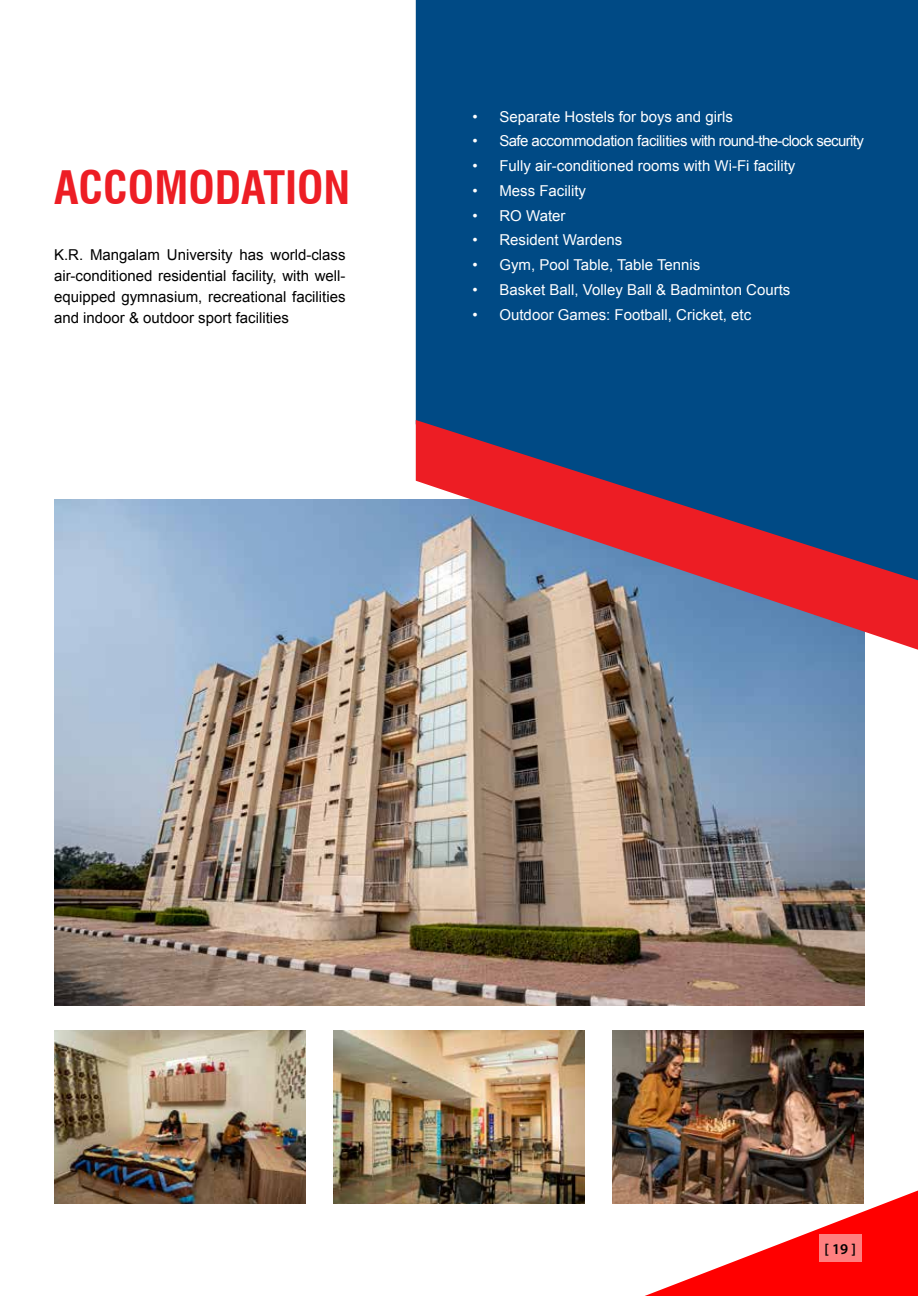
<style>
.page{position:relative;width:918px;height:1296px;background:#fff}
.page>*{position:absolute;margin:0;border:0;box-sizing:border-box;transform-origin:0 0}
.t1{font:700 condensed 45px "Swiss 721 BT";color:#ed1d24}
.t2{font:15px "Arial";color:#fff}
.t3{font:15px/21px "Arial";color:#000;text-align:justify}
.t4{font:15px "Arial";letter-spacing:-.04em;color:#fff}
.t5{font:600 15px "Myriad Pro";color:#000}
</style>
<div class="page">
<img style="left:54px;top:499px;width:811px;height:507px">
<div style="left:416px;top:0;width:502px;height:420px;background:#004a85"></div>
<img style="left:55px;top:1031px;width:250px;height:172px">
<img style="left:334px;top:1031px;width:250px;height:172px">
<img style="left:613px;top:1031px;width:250px;height:172px">
<svg style="left:645px;top:1191px;width:273px;height:105px"></svg>
<svg style="left:416px;top:420px;width:502px;height:230px;background:#755a77"></svg>
<div style="left:819px;top:1234px;width:43px;height:28px;background:#ff7f7f"></div>
<h1 class="t1" style="left:54px;top:160px;width:298px">ACCOMODATION</h1>
<p class="t3" style="left:54px;top:245px;width:293px">K.R. Mangalam University has world-class air-conditioned residential facility, with well&shy;equipped gymnasium, recreational facilities and indoor &amp; outdoor sport facilities</p>
<p class="t2" style="left:472px;top:106px;width:262px">• Separate Hostels for boys and girls</p>
<p class="t4" style="left:472px;top:131px;width:393px">• Safe accommodation facilities with round-the-clock security</p>
<p class="t2" style="left:472px;top:155px;width:324px">• Fully air-conditioned rooms with Wi-Fi facility</p>
<p class="t2" style="left:472px;top:180px;width:115px">• Mess Facility</p>
<p class="t2" style="left:472px;top:205px;width:95px">• RO Water</p>
<p class="t2" style="left:472px;top:230px;width:151px">• Resident Wardens</p>
<p class="t2" style="left:472px;top:254px;width:229px">• Gym, Pool Table, Table Tennis</p>
<p class="t2" style="left:472px;top:279px;width:319px">• Basket Ball, Volley Ball &amp; Badminton Courts</p>
<p class="t2" style="left:472px;top:304px;width:280px">• Outdoor Games: Football, Cricket, etc</p>
<p class="t5" style="left:825px;top:1239px;width:33px">[ 19 ]</p>
</div>
